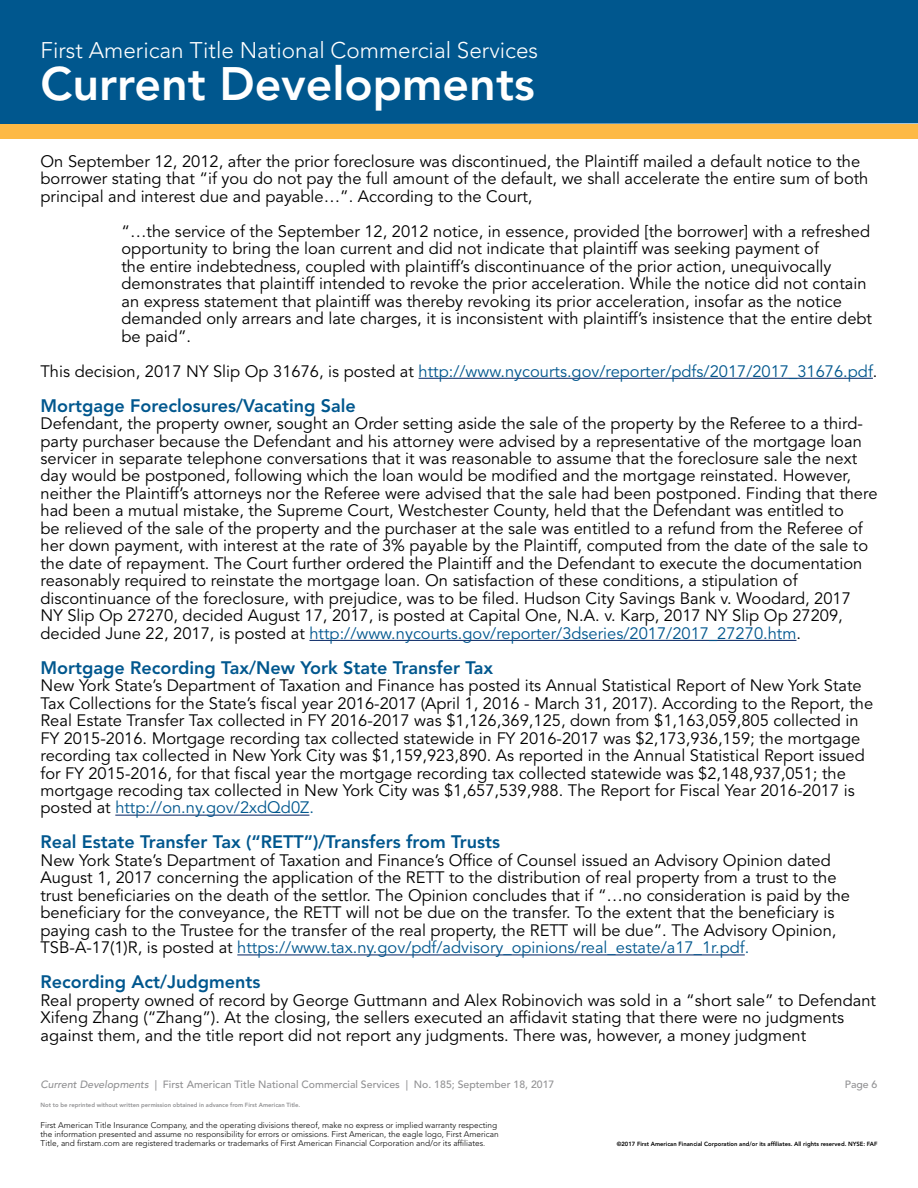
<style>
.page{position:relative;width:918px;height:1188px;background:#fff}
.page>*{position:absolute;margin:0;border:0;box-sizing:border-box;transform-origin:0 0}
.t1{font:800 46.5px "Avenir LT Std";color:#fff}
.t2{font:300 22.5px "Avenir LT Std";color:#fff}
.t3{font:800 18px "Avenir LT Std";color:#00578e}
.t4{font:16.5px/17.4px "Avenir LT Std";color:#000}
.t5{font:16.5px "Avenir LT Std";color:#00578e}
.t6{font:500 10.5px "Avenir LT Std";color:#929294}
.t7{font:300 8.25px/9px "Avenir LT Std";color:#000}
.t8{font:800 6px "Avenir LT Std";color:#000}
.t9{font:800 6px "Avenir LT Std";color:#929294}
.s1{color:#000}
.s2{color:#00578e}
.s3{font-style:italic}
</style>
<div class="page">
<div style="left:0;top:0;width:918px;height:124px;background:#00578e"></div>
<div style="left:0;top:124px;width:918px;height:15px;background:#fdb945"></div>
<hr style="left:419px;top:378px;width:454px;height:1px;background:#002060">
<hr style="left:309px;top:640px;width:487px;height:1px;background:#002060">
<hr style="left:115px;top:815px;width:194px;height:1px;background:#002060">
<hr style="left:237px;top:955px;width:508px;height:1px;background:#002060">
<h2 class="t2" style="left:40px;top:37px;width:499px">First American Title National Commercial Services</h2>
<h1 class="t1" style="left:40px;top:56px;width:496px">Current Developments</h1>
<p class="t4" style="left:40px;top:153px;width:829px">On September 12, 2012, after the prior foreclosure was discontinued, the Plaintiff mailed a default notice to the borrower stating that “if you do not pay the full amount of the default, we shall accelerate the entire sum of both principal and interest due and payable…”. According to the Court,</p>
<p class="t4" style="left:121px;top:223px;width:752px">“…the service of the September 12, 2012 notice, in essence, provided [the borrower] with a refreshed opportunity to bring the loan current and did not indicate that plaintiff was seeking payment of<br>the entire indebtedness, coupled with plaintiff’s discontinuance of the prior action, unequivocally demonstrates that plaintiff intended to revoke the prior acceleration. While the notice did not contain an express statement that plaintiff was thereby revoking its prior acceleration, insofar as the notice demanded only arrears and late charges, it is inconsistent with plaintiff’s insistence that the entire debt be paid”.</p>
<p class="t5" style="left:40px;top:361px;width:839px"><span class="s1">This decision, 2017 NY Slip Op 31676, is posted at</span> http://www.nycourts.gov/reporter/pdfs/2017/2017_31676.pdf<span class="s1">.</span></p>
<p class="t3" style="left:40px;top:395px;width:317px">Mortgage Foreclosures/Vacating Sale</p>
<p class="t4" style="left:40px;top:415px;width:839px">Defendant, the property owner, sought an Order setting aside the sale of the property by the Referee to a third&shy;party purchaser because the Defendant and his attorney were advised by a representative of the mortgage loan servicer in separate telephone conversations that it was reasonable to assume that the foreclosure sale the next day would be postponed, following which the loan would be modified and the mortgage reinstated. However, neither the Plaintiff’s attorneys nor the Referee were advised that the sale had been postponed. Finding that there had been a mutual mistake, the Supreme Court, Westchester County, held that the Defendant was entitled to<br>be relieved of the sale of the property and the purchaser at the sale was entitled to a refund from the Referee of her down payment, with interest at the rate of 3% payable by the Plaintiff, computed from the date of the sale to the date of repayment. The Court further ordered the Plaintiff and the Defendant to execute the documentation reasonably required to reinstate the mortgage loan. On satisfaction of these conditions, a stipulation of discontinuance of the foreclosure, with prejudice, was to be filed. Hudson City Savings Bank v. Woodard, 2017<br>NY Slip Op 27270, decided August 17, 2017, is posted at Capital One, N.A. v. Karp, 2017 NY Slip Op 27209, decided June 22, 2017, is posted at <span class="s2">http://www.nycourts.gov/reporter/3dseries/2017/2017_27270.htm</span>.</p>
<p class="t3" style="left:40px;top:657px;width:454px">Mortgage Recording Tax/New York State Transfer Tax</p>
<p class="t4" style="left:40px;top:677px;width:834px">New York State’s Department of Taxation and Finance has posted its Annual Statistical Report of New York State Tax Collections for the State’s fiscal year 2016-2017 (April 1, 2016 - March 31, 2017). According to the Report, the Real Estate Transfer Tax collected in FY 2016-2017 was $1,126,369,125, down from $1,163,059,805 collected in FY 2015-2016. Mortgage recording tax collected statewide in FY 2016-2017 was $2,173,936,159; the mortgage recording tax collected in New York City was $1,159,923,890. As reported in the Annual Statistical Report issued for FY 2015-2016, for that fiscal year the mortgage recording tax collected statewide was $2,148,937,051; the mortgage recoding tax collected in New York City was $1,657,539,988. The Report for Fiscal Year 2016-2017 is posted at <span class="s2">http://on.ny.gov/2xdQd0Z.</span></p>
<p class="t3" style="left:40px;top:832px;width:461px">Real Estate Transfer Tax (“RETT”)/Transfers from Trusts</p>
<p class="t4" style="left:40px;top:852px;width:811px">New York State’s Department of Taxation and Finance’s Office of Counsel issued an Advisory Opinion dated August 1, 2017 concerning the application of the RETT to the distribution of real property from a trust to the trust beneficiaries on the death of the settlor. The Opinion concludes that if “…no consideration is paid by the beneficiary for the conveyance, the RETT will not be due on the transfer. To the extent that the beneficiary is paying cash to the Trustee for the transfer of the real property, the RETT will be due”. The Advisory Opinion, TSB-A-17(1)R, is posted at <span class="s2">https://www.tax.ny.gov/pdf/advisory_opinions/real_estate/a17_1r.pdf.</span></p>
<p class="t3" style="left:40px;top:971px;width:222px">Recording Act/Judgments</p>
<p class="t4" style="left:40px;top:992px;width:837px">Real property owned of record by George Guttmann and Alex Robinovich was sold in a “short sale” to Defendant<br>Xifeng Zhang (“Zhang”). At the closing, the sellers executed an affidavit stating that there were no judgments against them, and the title report did not report any judgments. There was, however, a money judgment</p>
<p class="t6" style="left:40px;top:1078px;width:515px"><span class="s3">Current Developments</span> | First American Title National Commercial Services | No. 185; September 18, 2017</p>
<p class="t6" style="left:845px;top:1078px;width:34px">Page 6</p>
<p class="t9" style="left:40px;top:1102px;width:261px">Not to be reprinted without written permission obtained in advance from First American Title.</p>
<p class="t7" style="left:40px;top:1120px;width:460px">First American Title Insurance Company, and the operating divisions thereof, make no express or implied warranty respecting the information presented and assume no responsibility for errors or omissions. First American, the eagle logo, First American<br>Title, and firstam.com are registered trademarks or trademarks of First American Financial Corporation and/or its affiliates.</p>
<p class="t8" style="left:617px;top:1141px;width:262px">©2017 First American Financial Corporation and/or its affiliates. All rights reserved. NYSE: FAF</p>
</div>
